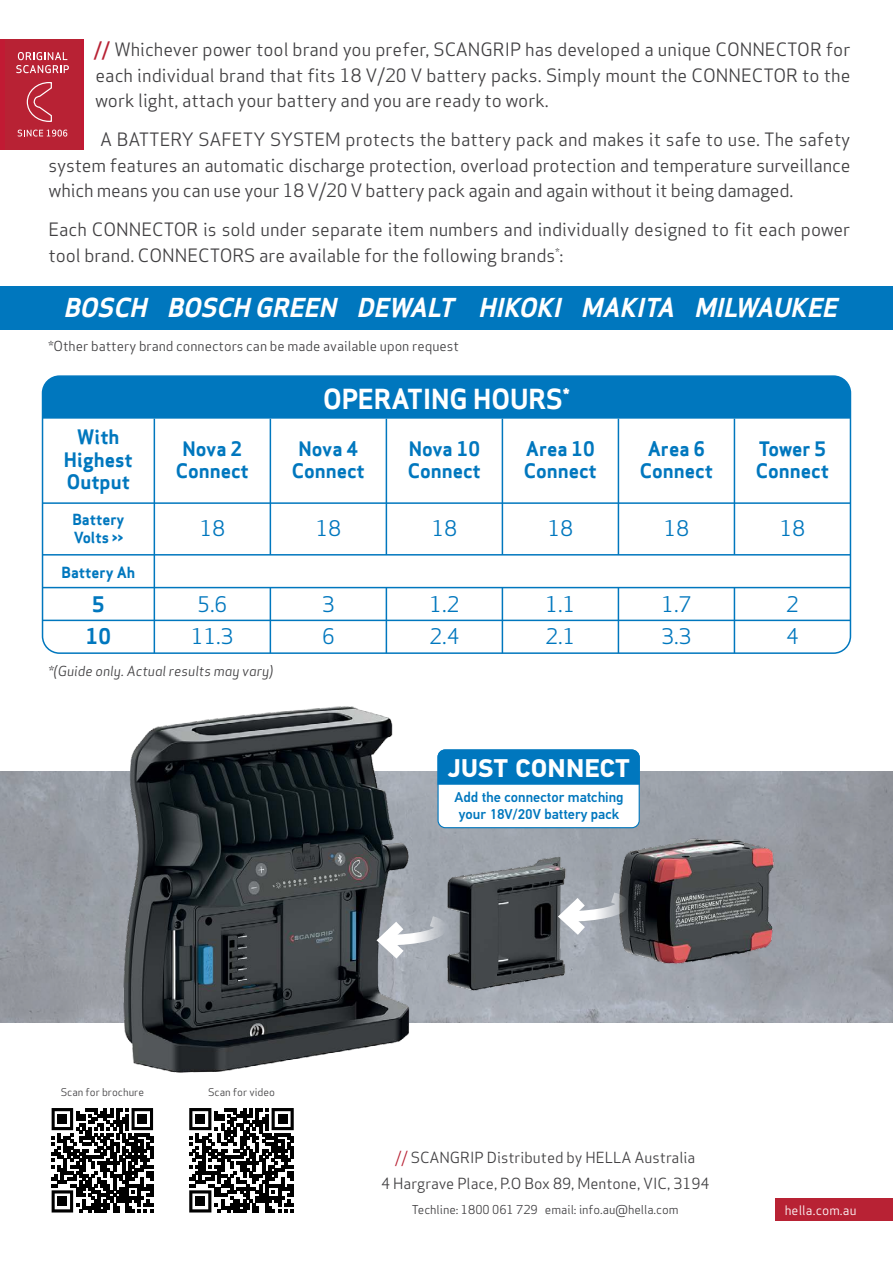
<style>
.page{position:relative;width:893px;height:1263px;background:#fff}
.page>*{position:absolute;margin:0;border:0;box-sizing:border-box;transform-origin:0 0}
.t1{font:700 27px "Apex Sans";color:#fff}
.t2{font:700 25.65px "Hella DIN Universal";letter-spacing:.01em;color:#fff}
.t3{font:italic 700 25.5px "Apex Sans";color:#fff}
.t4{font:21px "Apex Sans";color:#0077be}
.t5{font:700 21px/32.1px "Apex Sans";color:#0077be;text-align:center}
.t6{font:700 19.5px/22.5px "Apex Sans";color:#0077be;text-align:center}
.t7{font:18px/25.5px "Apex Sans";color:#414042;text-align:justify}
.t8{font:15px/26.2px "Apex Sans";color:#414042;text-align:center}
.t9{font:700 15px/18px "Apex Sans";color:#0077be}
.t10{font:500 14.25px/17.1px "Hella DIN Universal";color:#0077be;text-align:center}
.t11{font:13.5px "Apex Sans";color:#414042}
.t12{font:italic 13.5px "Apex Sans";color:#414042}
.t13{font:12.9px "Apex Sans";letter-spacing:.01em;color:#fff}
.t14{font:12px "Apex Sans";color:#414042}
.t15{font:10.5px "Apex Sans";color:#414042}
.s1{font-weight:500;color:#b82234}
.s2{color:#b82234}
</style>
<div class="page">
<div style="left:0;top:286px;width:893px;height:43px;background:#0077be"></div>
<div style="left:776px;top:1198px;width:117px;height:22px;background:#b82234"></div>
<img style="left:97px;top:706px;width:681px;height:367px">
<svg style="left:375px;top:914px;width:73px;height:47px"></svg>
<svg style="left:556px;top:890px;width:74px;height:47px"></svg>
<div style="left:438px;top:750px;width:201px;height:78px;background:#fff;border-radius:7px"></div>
<div style="left:437px;top:749px;width:203px;height:79px;border:1px solid #0077be;border-radius:7px"></div>
<div style="left:437px;top:749px;width:203px;height:36px;background:#0077be"></div>
<div style="left:0;top:40px;width:83px;height:110px;background:#c11a33"></div>
<div style="left:5px;top:40px;width:76px;height:110px;background:#b82234"></div>
<svg style="left:16px;top:52px;width:53px;height:21px"></svg>
<svg style="left:18px;top:130px;width:49px;height:7px"></svg>
<svg style="left:26px;top:82px;width:26px;height:40px"></svg>
<svg style="left:52px;top:1108px;width:101px;height:104px"></svg>
<svg style="left:189px;top:1108px;width:105px;height:104px"></svg>
<div style="left:42px;top:375px;width:809px;height:279px;border:2px solid #0077be;border-radius:17px"></div>
<div style="left:43px;top:376px;width:807px;height:43px;background:#0077be"></div>
<hr style="left:154px;top:419px;width:1px;height:234px;background:#0077be">
<hr style="left:270px;top:419px;width:1px;height:136px;background:#0077be">
<hr style="left:386px;top:419px;width:1px;height:136px;background:#0077be">
<hr style="left:502px;top:419px;width:1px;height:136px;background:#0077be">
<hr style="left:618px;top:419px;width:1px;height:136px;background:#0077be">
<hr style="left:734px;top:419px;width:1px;height:136px;background:#0077be">
<hr style="left:270px;top:588px;width:1px;height:65px;background:#0077be">
<hr style="left:386px;top:588px;width:1px;height:65px;background:#0077be">
<hr style="left:502px;top:588px;width:1px;height:65px;background:#0077be">
<hr style="left:618px;top:588px;width:1px;height:65px;background:#0077be">
<hr style="left:734px;top:588px;width:1px;height:65px;background:#0077be">
<hr style="left:43px;top:502px;width:807px;height:2px;background:#0077be">
<hr style="left:43px;top:554px;width:807px;height:1px;background:#0077be">
<hr style="left:43px;top:587px;width:807px;height:1px;background:#0077be">
<hr style="left:43px;top:620px;width:807px;height:1px;background:#0077be">
<p class="t7" style="left:94px;top:35px;width:758px"><span class="s1">//</span> Whichever power tool brand you prefer, SCANGRIP has developed a unique CONNECTOR for each individual brand that fits 18 V/20 V battery packs. Simply mount the CONNECTOR to the work light, attach your battery and you are ready to work.</p>
<p class="t7" style="left:48px;top:125px;width:804px;text-indent:52px">A BATTERY SAFETY SYSTEM protects the battery pack and makes it safe to use. The safety system features an automatic discharge protection, overload protection and temperature surveillance which means you can use your 18 V/20 V battery pack again and again without it being damaged.</p>
<p class="t7" style="left:48px;top:215px;width:803px">Each CONNECTOR is sold under separate item numbers and individually designed to fit each power tool brand. CONNECTORS are available for the following brands<sup>*</sup>:</p>
<h3 class="t3" style="left:63px;top:291px;width:782px">BOSCH BOSCH GREEN DEWALT HIKOKI MAKITA MILWAUKEE</h3>
<p class="t11" style="left:48px;top:335px;width:412px">*Other battery brand connectors can be made available upon request</p>
<h1 class="t1" style="left:323px;top:381px;width:248px">OPERATING HOURS<sup>*</sup></h1>
<p class="t6" style="left:64px;top:426px;width:70px">With<br>Highest<br>Output</p>
<p class="t6" style="left:176px;top:437px;width:75px">Nova 2<br>Connect</p>
<p class="t6" style="left:292px;top:437px;width:75px">Nova 4<br>Connect</p>
<p class="t6" style="left:408px;top:437px;width:75px;text-align:left">Nova 10<br>Connect</p>
<p class="t6" style="left:524px;top:437px;width:75px;text-align:left">Area 10<br>Connect</p>
<p class="t6" style="left:640px;top:437px;width:75px">Area 6<br>Connect</p>
<p class="t6" style="left:756px;top:437px;width:75px;text-align:left">Tower 5<br>Connect</p>
<p class="t9" style="left:72px;top:510px;width:54px">Battery<br>Volts &gt;&gt;</p>
<p class="t4" style="left:200px;top:511px;width:27px">18</p>
<p class="t4" style="left:316px;top:511px;width:27px">18</p>
<p class="t4" style="left:432px;top:511px;width:27px">18</p>
<p class="t4" style="left:548px;top:511px;width:27px">18</p>
<p class="t4" style="left:664px;top:511px;width:27px">18</p>
<p class="t4" style="left:780px;top:511px;width:27px">18</p>
<p class="t9" style="left:62px;top:563px;width:75px">Battery Ah</p>
<p class="t5" style="left:86px;top:588px;width:27px">5<br>10</p>
<p class="t4" style="left:197px;top:587px;width:31px">5.6</p>
<p class="t4" style="left:322px;top:587px;width:14px">3</p>
<p class="t4" style="left:429px;top:587px;width:31px">1.2</p>
<p class="t4" style="left:545px;top:587px;width:31px">1.1</p>
<p class="t4" style="left:661px;top:587px;width:31px">1.7</p>
<p class="t4" style="left:786px;top:587px;width:14px">2</p>
<p class="t4" style="left:191px;top:619px;width:44px">11.3</p>
<p class="t4" style="left:322px;top:619px;width:14px">6</p>
<p class="t4" style="left:429px;top:619px;width:31px">2.4</p>
<p class="t4" style="left:545px;top:619px;width:31px">2.1</p>
<p class="t4" style="left:661px;top:619px;width:31px">3.3</p>
<p class="t4" style="left:786px;top:619px;width:14px">4</p>
<p class="t12" style="left:48px;top:660px;width:227px">*(Guide only. Actual results may vary)</p>
<p class="t15" style="left:61px;top:1083px;width:85px">Scan for brochure</p>
<p class="t15" style="left:208px;top:1083px;width:68px">Scan for video</p>
<h2 class="t2" style="left:448px;top:751px;width:183px">JUST CONNECT</h2>
<p class="t10" style="left:454px;top:790px;width:171px">Add the connector matching your 18V/20V battery pack</p>
<p class="t8" style="left:381px;top:1143px;width:330px"><span class="s2">//</span> SCANGRIP Distributed by HELLA Australia<br>4 Hargrave Place, P.O Box 89, Mentone, VIC, 3194</p>
<p class="t14" style="left:412px;top:1200px;width:268px">Techline: 1800 061 729 email: info.au@hella.com</p>
<p class="t13" style="left:785px;top:1199px;width:73px">hella.com.au</p>
</div>
